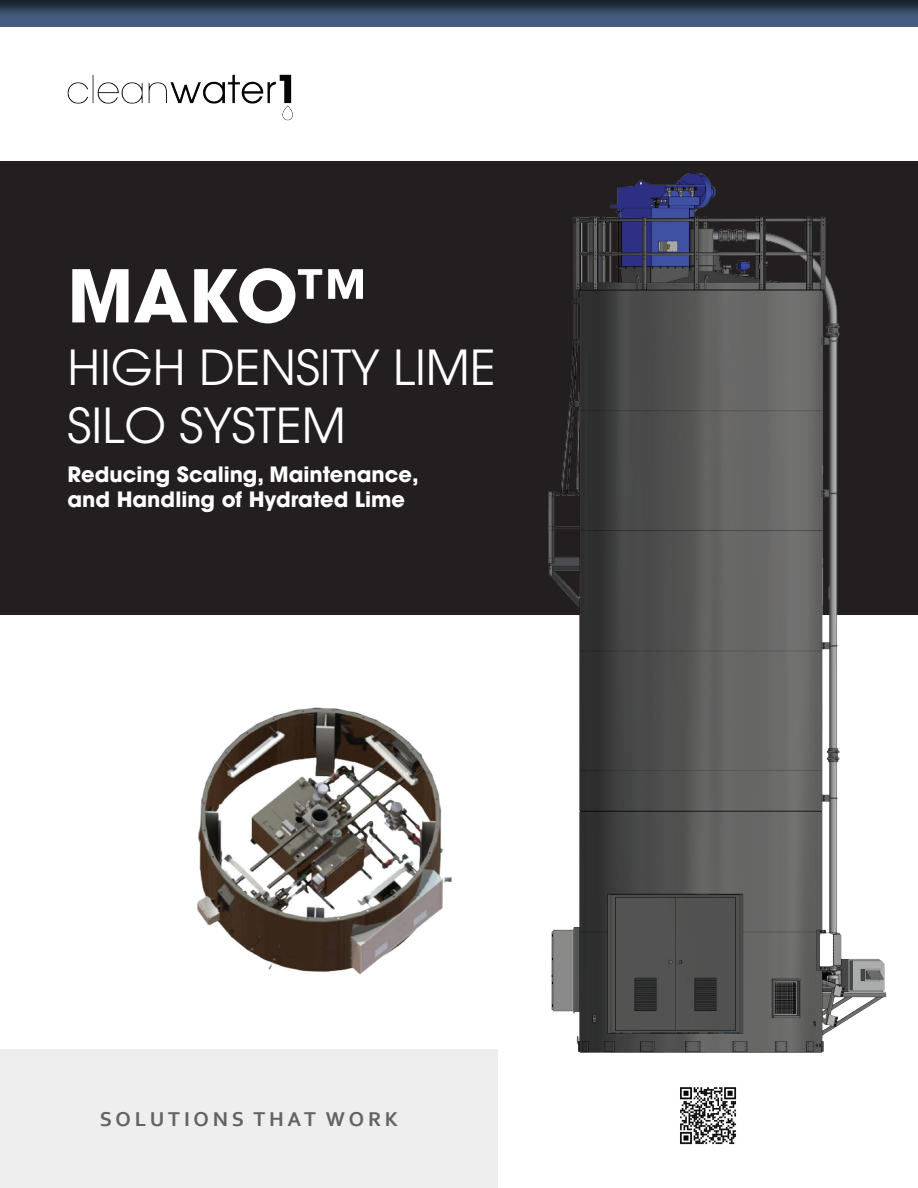
<style>
.page{position:relative;width:918px;height:1188px;background:#fff}
.page>*{position:absolute;margin:0;border:0;box-sizing:border-box;transform-origin:0 0}
.t1{font:700 72px "ITC Avant Garde Pro";color:#fff}
.t2{font:48px/57.6px "ITC Avant Garde Pro";color:#fff}
.t3{font:700 21px/25.2px "ITC Avant Garde Pro";color:#fff}
.t4{font:700 21px "Corbel";letter-spacing:.18em;color:#636366}
.s1{font-weight:500}
</style>
<div class="page">
<div style="left:0;top:1049px;width:498px;height:139px;background:#eeeeef"></div>
<img style="left:680px;top:1087px;width:57px;height:58px">
<div style="left:0;top:161px;width:918px;height:454px;background:#231f20"></div>
<div style="left:0;top:0;width:918px;height:29px;background:#231f20;opacity:.75"></div>
<img style="left:67px;top:74px;width:226px;height:47px">
<img style="left:548px;top:173px;width:339px;height:880px">
<img style="left:197px;top:707px;width:255px;height:268px">
<h1 class="t1" style="left:68px;top:248px;width:302px">MAKO<span class="s1">™</span></h1>
<h2 class="t2" style="left:68px;top:338px;width:430px">HIGH DENSITY LIME<br>SILO SYSTEM</h2>
<p class="t3" style="left:68px;top:461px;width:353px">Reducing Scaling, Maintenance, and Handling of Hydrated Lime</p>
<p class="t4" style="left:100px;top:1106px;width:300px">SOLUTIONS THAT WORK</p>
</div>
